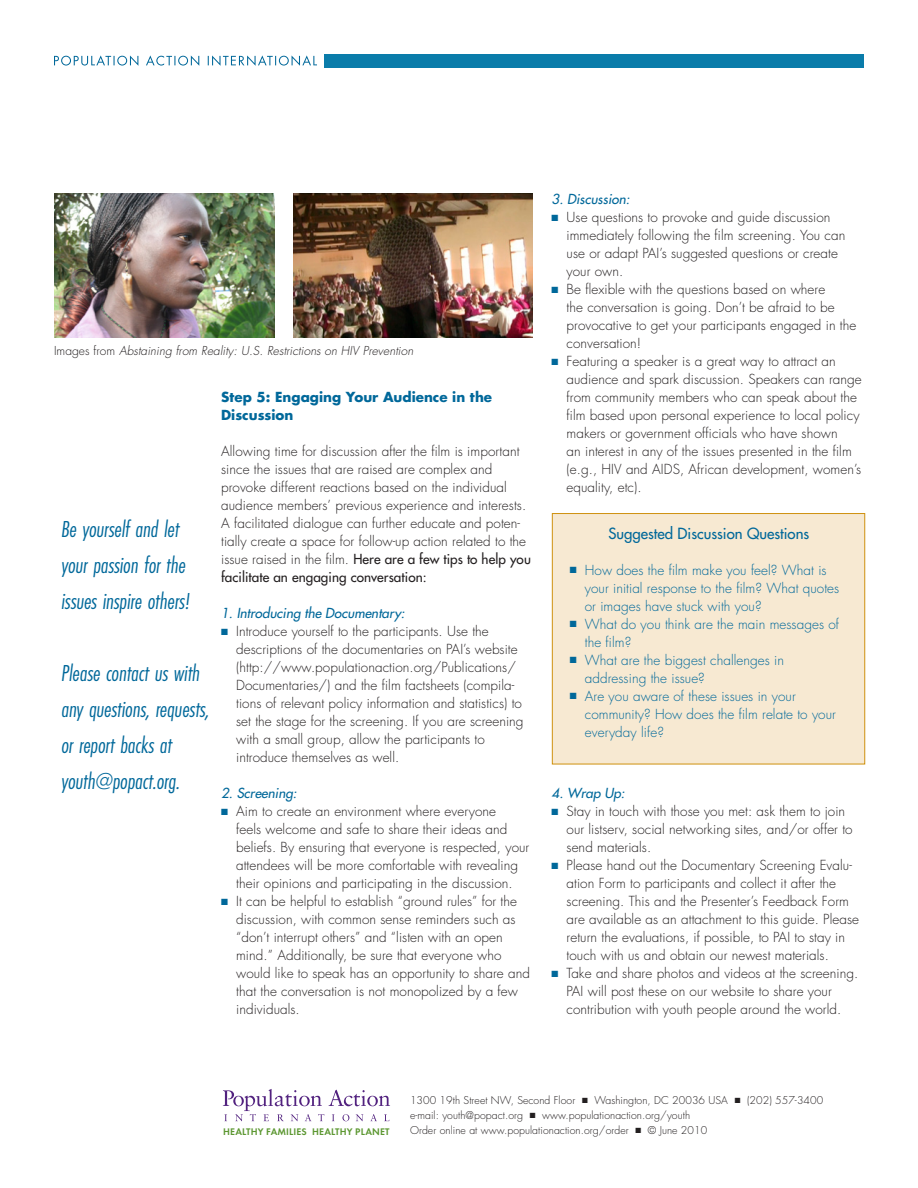
<style>
.page{position:relative;width:918px;height:1188px;background:#fff}
.page>*{position:absolute;margin:0;border:0;box-sizing:border-box;transform-origin:0 0}
.pull_out_blurbs_Smal{font:italic 24px/36px "Futura Light Condens";letter-spacing:-.01em;color:#00689a}
.sidebar_header{font:15px "Futura";color:#00689a}
.BULLET_LIST{font:300 13.5px/18px "Futura";letter-spacing:.005em;color:#231f20}
.sidebar_text{font:300 13.5px/18px "Futura";letter-spacing:.005em;color:#00689a}
._2nd_level_headings{font:italic 13.5px "Futura";color:#00689a}
.HeadersTop_Level{font:700 13.5px/18px "Futura";color:#00689a}
.photo_caption{font:italic 300 12px "Futura";letter-spacing:.005em;color:#231f20}
.address_-_contact_in{font:300 10.5px/15px "Futura";letter-spacing:.005em;color:#231f20}
.t1{font:600 9.9px "Futura";letter-spacing:.015em;color:#5c9731}
.s1{font-style:normal}
.s2{font-weight:400}
.s3{color:#00689a}
</style>
<div class="page">
<div style="left:324px;top:54px;width:540px;height:13px;background:#0a7caa"></div>
<svg style="left:54px;top:55px;width:263px;height:11px"></svg>
<svg style="left:223px;top:1089px;width:167px;height:32px"></svg>
<img style="left:294px;top:194px;width:238px;height:144px">
<img style="left:54px;top:194px;width:220px;height:144px">
<div style="left:552px;top:513px;width:313px;height:251px;background:#f7e9d2;border:1px solid #cf910f"></div>
<p class="photo_caption" style="left:54px;top:343px;width:361px"><span class="s1">Images from</span> Abstaining from Reality: U.S. Restrictions on HIV Prevention</p>
<p class="pull_out_blurbs_Smal" style="left:62px;top:511px;width:130px">Be yourself and let your passion for the issues inspire others!</p>
<p class="pull_out_blurbs_Smal" style="left:62px;top:655px;width:150px">Please contact us with any questions, requests, or report backs at youth@popact.org.</p>
<p class="HeadersTop_Level" style="left:221px;top:388px;width:273px">Step 5: Engaging Your Audience in the<br>Discussion</p>
<p class="BULLET_LIST" style="left:221px;top:443px;width:311px">Allowing time for discussion after the film is important since the issues that are raised are complex and provoke different reactions based on the individual audience members’ previous experience and interests.<br>A facilitated dialogue can further educate and poten&shy;tially create a space for follow-up action related to the issue raised in the film. <span class="s2">Here are a few tips to help you facilitate an engaging conversation:</span></p>
<p class="_2nd_level_headings" style="left:221px;top:605px;width:185px">1. Introducing the Documentary:</p>
<p class="BULLET_LIST" style="left:236px;top:623px;width:289px;text-indent:-15px"><span class="s3">■</span> Introduce yourself to the participants. Use the descriptions of the documentaries on PAI’s website (http://www.populationaction.org/Publications/ Documentaries/) and the film factsheets (compila&shy;tions of relevant policy information and statistics) to set the stage for the screening. If you are screening with a small group, allow the participants to introduce themselves as well.</p>
<p class="_2nd_level_headings" style="left:221px;top:785px;width:77px">2. Screening:</p>
<p class="BULLET_LIST" style="left:236px;top:803px;width:295px;text-indent:-15px"><span class="s3">■</span> Aim to create an environment where everyone<br>feels welcome and safe to share their ideas and beliefs. By ensuring that everyone is respected, your attendees will be more comfortable with revealing their opinions and participating in the discussion.</p>
<p class="BULLET_LIST" style="left:236px;top:893px;width:295px;text-indent:-15px"><span class="s3">■</span> It can be helpful to establish “ground rules” for the discussion, with common sense reminders such as “don’t interrupt others” and “listen with an open mind.” Additionally, be sure that everyone who would like to speak has an opportunity to share and that the conversation is not monopolized by a few individuals.</p>
<p class="_2nd_level_headings" style="left:552px;top:190px;width:80px">3. Discussion:</p>
<p class="BULLET_LIST" style="left:567px;top:208px;width:280px;text-indent:-15px"><span class="s3">■</span> Use questions to provoke and guide discussion immediately following the film screening. You can use or adapt PAI’s suggested questions or create your own.</p>
<p class="BULLET_LIST" style="left:567px;top:280px;width:291px;text-indent:-15px"><span class="s3">■</span> Be flexible with the questions based on where<br>the conversation is going. Don’t be afraid to be provocative to get your participants engaged in the conversation!</p>
<p class="BULLET_LIST" style="left:567px;top:352px;width:297px;text-indent:-15px"><span class="s3">■</span> Featuring a speaker is a great way to attract an audience and spark discussion. Speakers can range from community members who can speak about the film based upon personal experience to local policy makers or government officials who have shown<br>an interest in any of the issues presented in the film (e.g., HIV and AIDS, African development, women’s equality, etc).</p>
<p class="sidebar_header" style="left:609px;top:524px;width:202px">Suggested Discussion Questions</p>
<p class="sidebar_text" style="left:585px;top:561px;width:256px;text-indent:-15px">■ How does the film make you feel? What is your initial response to the film? What quotes or images have stuck with you?</p>
<p class="sidebar_text" style="left:585px;top:615px;width:256px;text-indent:-15px">■ What do you think are the main messages of the film?</p>
<p class="sidebar_text" style="left:585px;top:651px;width:201px;text-indent:-15px">■ What are the biggest challenges in addressing the issue?</p>
<p class="sidebar_text" style="left:585px;top:687px;width:253px;text-indent:-15px">■ Are you aware of these issues in your community? How does the film relate to your everyday life?</p>
<p class="_2nd_level_headings" style="left:552px;top:784px;width:75px">4. Wrap Up:</p>
<p class="BULLET_LIST" style="left:567px;top:802px;width:288px;text-indent:-15px"><span class="s3">■</span> Stay in touch with those you met: ask them to join our listserv, social networking sites, and/or offer to send materials.</p>
<p class="BULLET_LIST" style="left:567px;top:856px;width:294px;text-indent:-15px"><span class="s3">■</span> Please hand out the Documentary Screening Evalu&shy;ation Form to participants and collect it after the screening. This and the Presenter’s Feedback Form are available as an attachment to this guide. Please return the evaluations, if possible, to PAI to stay in touch with us and obtain our newest materials.</p>
<p class="BULLET_LIST" style="left:567px;top:964px;width:293px;text-indent:-15px"><span class="s3">■</span> Take and share photos and videos at the screening.<br>PAI will post these on our website to share your contribution with youth people around the world.</p>
<p class="t1" style="left:223px;top:1126px;width:168px">HEALTHY FAMILIES HEALTHY PLANET</p>
<p class="address_-_contact_in" style="left:410px;top:1093px;width:415px">1300 19th Street NW, Second Floor ■ Washington, DC 20036 USA ■ (202) 557-3400 e-mail: youth@popact.org ■ www.populationaction.org/youth</p>
<p class="address_-_contact_in" style="left:410px;top:1123px;width:299px">Order online at www.populationaction.org/order ■ © June 2010</p>
</div>
